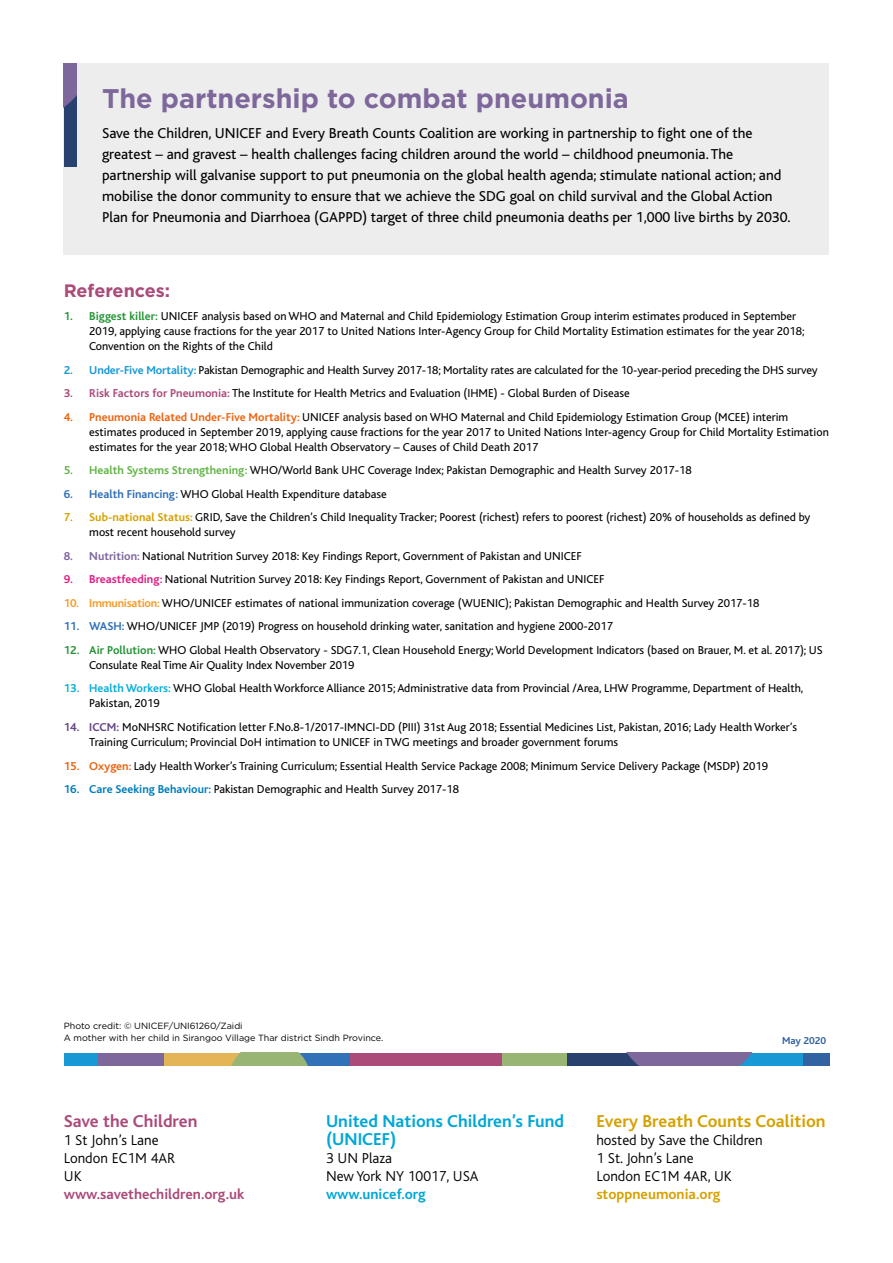
<style>
.page{position:relative;width:893px;height:1263px;background:#fff}
.page>*{position:absolute;margin:0;border:0;box-sizing:border-box;transform-origin:0 0}
.t1{font:700 27px "Gotham";color:#7e679b}
.t2{font:700 18px/18px "Bliss";color:#00a7d7}
.t3{font:700 18px "Bliss";color:#d6a102}
.t4{font:700 18px "Bliss";color:#aa4b7a}
.t5{font:700 18px "Gotham";color:#aa4b7a}
.t6{font:15px/21px "Bliss";color:#000}
.t7{font:300 15px/18px "Bliss";color:#000}
.t8{font:700 15px "Bliss";color:#aa4b7a}
.t9{font:700 15px "Bliss";color:#d6a102}
.t10{font:700 15px "Bliss";color:#00a7d7}
.t11{font:12px/15px "Bliss";color:#000}
.t12{font:700 10.5px "Bliss";color:#3162a1}
.t13{font:9px/12px "Gotham";color:#000}
.s1{font-weight:700;color:#289438}
.s2{font-weight:700;color:#1899d6}
.s3{font-weight:700;color:#aa4b7a}
.s4{font-weight:700;color:#ec6411}
.s5{font-weight:700;color:#63b447}
.s6{font-weight:700;color:#3171b8}
.s7{font-weight:700;color:#d6a102}
.s8{font-weight:700;color:#7e679b}
.s9{font-weight:700;color:#df1d83}
.s10{font-weight:700;color:#f59c28}
.s11{font-weight:700;color:#0baed9}
.s12{font-weight:700;color:#634688}
.s13{font-weight:700;color:#017dbc}
</style>
<div class="page">
<div style="left:64px;top:64px;width:765px;height:191px;background:#ededed"></div>
<div style="left:64px;top:64px;width:13px;height:103px;background:#29416e"></div>
<svg style="left:64px;top:64px;width:13px;height:43px"></svg>
<div style="left:64px;top:1053px;width:66px;height:12px;background:#1899d6"></div>
<div style="left:98px;top:1053px;width:66px;height:12px;background:#7e679b"></div>
<div style="left:164px;top:1053px;width:101px;height:12px;background:#e3b556"></div>
<div style="left:250px;top:1053px;width:101px;height:12px;background:#3171b8"></div>
<svg style="left:231px;top:1053px;width:77px;height:12px"></svg>
<div style="left:501px;top:1053px;width:66px;height:12px;background:#98b574"></div>
<div style="left:567px;top:1053px;width:103px;height:12px;background:#29416e"></div>
<div style="left:668px;top:1053px;width:136px;height:12px;background:#1899d6"></div>
<svg style="left:627px;top:1053px;width:125px;height:12px"></svg>
<div style="left:803px;top:1053px;width:26px;height:12px;background:#3162a1"></div>
<div style="left:350px;top:1053px;width:151px;height:12px;background:#aa4b7a"></div>
<h1 class="t1" style="left:102px;top:81px;width:528px">The partnership to combat pneumonia</h1>
<p class="t6" style="left:102px;top:122px;width:690px">Save the Children, UNICEF and Every Breath Counts Coalition are working in partnership to fight one of the greatest – and gravest – health challenges facing children around the world – childhood pneumonia. The partnership will galvanise support to put pneumonia on the global health agenda; stimulate national action; and mobilise the donor community to ensure that we achieve the SDG goal on child survival and the Global Action Plan for Pneumonia and Diarrhoea (GAPPD) target of three child pneumonia deaths per 1,000 live births by 2030.</p>
<h2 class="t5" style="left:64px;top:278px;width:108px">References:</h2>
<p class="t11" style="left:89px;top:309px;width:717px;text-indent:-26px"><span class="s1">1. Biggest killer:</span> UNICEF analysis based on WHO and Maternal and Child Epidemiology Estimation Group interim estimates produced in September<br>2019, applying cause fractions for the year 2017 to United Nations Inter-Agency Group for Child Mortality Estimation estimates for the year 2018;<br>Convention on the Rights of the Child</p>
<p class="t11" style="left:64px;top:363px;width:755px"><span class="s2">2. Under-Five Mortality:</span> Pakistan Demographic and Health Survey 2017-18; Mortality rates are calculated for the 10-year-period preceding the DHS survey</p>
<p class="t11" style="left:64px;top:386px;width:567px"><span class="s3">3. Risk Factors for Pneumonia:</span> The Institute for Health Metrics and Evaluation (IHME) - Global Burden of Disease</p>
<p class="t11" style="left:89px;top:410px;width:741px;text-indent:-26px"><span class="s4">4. Pneumonia Related Under-Five Mortality:</span> UNICEF analysis based on WHO Maternal and Child Epidemiology Estimation Group (MCEE) interim estimates produced in September 2019, applying cause fractions for the year 2017 to United Nations Inter-agency Group for Child Mortality Estimation estimates for the year 2018; WHO Global Health Observatory – Causes of Child Death 2017</p>
<p class="t11" style="left:64px;top:463px;width:630px"><span class="s5">5. Health Systems Strengthening:</span> WHO/World Bank UHC Coverage Index; Pakistan Demographic and Health Survey 2017-18</p>
<p class="t11" style="left:64px;top:487px;width:325px"><span class="s6">6. Health Financing:</span> WHO Global Health Expenditure database</p>
<p class="t11" style="left:89px;top:510px;width:723px;text-indent:-26px"><span class="s7">7. Sub-national Status:</span> GRID, Save the Children’s Child Inequality Tracker; Poorest (richest) refers to poorest (richest) 20% of households as defined by most recent household survey</p>
<p class="t11" style="left:64px;top:549px;width:520px"><span class="s8">8. Nutrition:</span> National Nutrition Survey 2018: Key Findings Report, Government of Pakistan and UNICEF</p>
<p class="t11" style="left:64px;top:572px;width:542px"><span class="s9">9. Breastfeeding:</span> National Nutrition Survey 2018: Key Findings Report, Government of Pakistan and UNICEF</p>
<p class="t11" style="left:64px;top:596px;width:697px"><span class="s10">10. Immunisation:</span> WHO/UNICEF estimates of national immunization coverage (WUENIC); Pakistan Demographic and Health Survey 2017-18</p>
<p class="t11" style="left:64px;top:619px;width:551px"><span class="s6">11. WASH:</span> WHO/UNICEF JMP (2019) Progress on household drinking water, sanitation and hygiene 2000-2017</p>
<p class="t11" style="left:89px;top:643px;width:735px;text-indent:-26px"><span class="s1">12. Air Pollution:</span> WHO Global Health Observatory - SDG7.1, Clean Household Energy; World Development Indicators (based on Brauer, M. et al. 2017); US<br>Consulate Real Time Air Quality Index November 2019</p>
<p class="t11" style="left:89px;top:681px;width:716px;text-indent:-26px"><span class="s11">13. Health Workers:</span> WHO Global Health Workforce Alliance 2015; Administrative data from Provincial /Area, LHW Programme, Department of Health,<br>Pakistan, 2019</p>
<p class="t11" style="left:89px;top:720px;width:709px;text-indent:-26px"><span class="s12">14. ICCM:</span> MoNHSRC Notification letter F.No.8-1/2017-IMNCI-DD (PIII) 31st Aug 2018; Essential Medicines List, Pakistan, 2016; Lady Health Worker’s<br>Training Curriculum; Provincial DoH intimation to UNICEF in TWG meetings and broader government forums</p>
<p class="t11" style="left:64px;top:758px;width:706px"><span class="s4">15. Oxygen:</span> Lady Health Worker’s Training Curriculum; Essential Health Service Package 2008; Minimum Service Delivery Package (MSDP) 2019</p>
<p class="t11" style="left:64px;top:782px;width:397px"><span class="s13">16. Care Seeking Behaviour:</span> Pakistan Demographic and Health Survey 2017-18</p>
<p class="t13" style="left:64px;top:1020px;width:321px">Photo credit: © UNICEF/UNI61260/Zaidi<br>A mother with her child in Sirangoo Village Thar district Sindh Province.</p>
<h2 class="t4" style="left:64px;top:1112px;width:135px">Save the Children</h2>
<p class="t7" style="left:64px;top:1131px;width:113px">1 St John’s Lane<br>London EC1M 4AR<br>UK</p>
<p class="t8" style="left:64px;top:1186px;width:182px">www.savethechildren.org.uk</p>
<h2 class="t2" style="left:326px;top:1113px;width:240px">United Nations Children’s Fund (UNICEF)</h2>
<p class="t7" style="left:326px;top:1149px;width:154px">3 UN Plaza<br>New York NY 10017, USA</p>
<p class="t10" style="left:326px;top:1186px;width:101px">www.unicef.org</p>
<p class="t12" style="left:782px;top:1035px;width:46px">May 2020</p>
<h2 class="t3" style="left:596px;top:1112px;width:231px">Every Breath Counts Coalition</h2>
<p class="t7" style="left:596px;top:1131px;width:168px">hosted by Save the Children<br>1 St. John’s Lane<br>London EC1M 4AR, UK</p>
<p class="t9" style="left:596px;top:1186px;width:125px">stoppneumonia.org</p>
</div>
